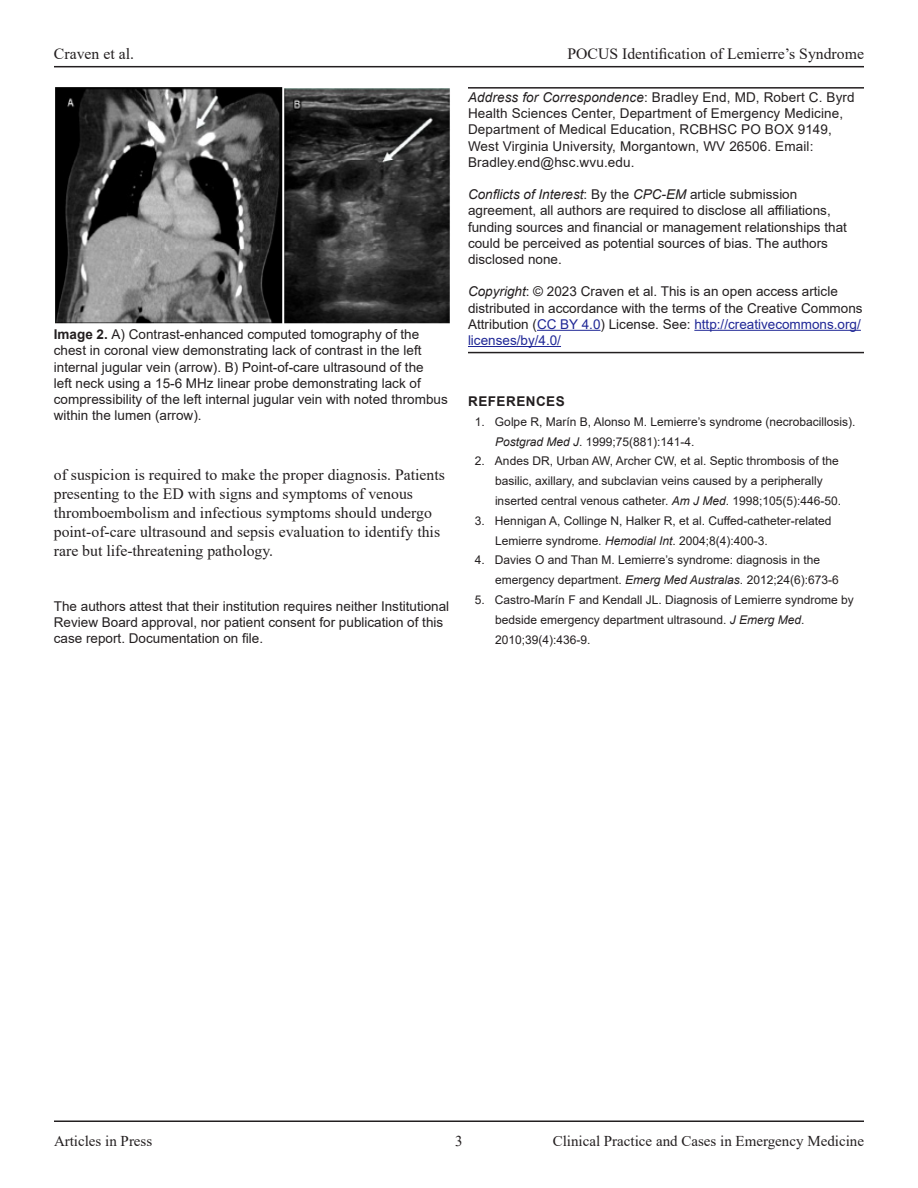
<style>
.page{position:relative;width:918px;height:1188px;background:#fff}
.page>*{position:absolute;margin:0;border:0;box-sizing:border-box;transform-origin:0 0}
.Body_Text{font:15.75px/18.9px "Times New Roman";color:#231f20}
.t1{font:15px "Times New Roman";color:#231f20}
.Figures_Tables_text{font:13.5px/16.2px "Arial";color:#231f20}
.Supervising_Section_Editor_Name{font:13.5px/16.2px "Arial";color:#231f20}
.Supervising_Section_Editor_Name-2{font:700 13.5px "Arial";letter-spacing:.035em;color:#231f20}
.References_Text_1-9{font:12px/19.8px "Arial";color:#231f20}
.s1{font-weight:700}
.s2{font-style:italic}
.s3{color:#1f2796}
</style>
<div class="page">
<hr style="left:54px;top:1120px;width:810px;height:2px;background:#231f20">
<hr style="left:54px;top:66px;width:810px;height:1px;background:#231f20">
<hr style="left:468px;top:87px;width:396px;height:2px;background:#231f20">
<hr style="left:537px;top:330px;width:64px;height:1px;background:#1f2796">
<hr style="left:694px;top:330px;width:167px;height:1px;background:#1f2796">
<hr style="left:468px;top:352px;width:396px;height:1px;background:#231f20">
<hr style="left:468px;top:346px;width:93px;height:1px;background:#1f2796">
<img style="left:55px;top:88px;width:395px;height:235px">
<p class="Body_Text" style="left:54px;top:44px;width:82px">Craven et al.</p>
<p class="Body_Text" style="left:567px;top:44px;width:298px">POCUS Identification of Lemierre’s Syndrome</p>
<p class="Figures_Tables_text" style="left:54px;top:326px;width:395px"><span class="s1">Image 2.</span> A) Contrast-enhanced computed tomography of the chest in coronal view demonstrating lack of contrast in the left internal jugular vein (arrow). B) Point-of-care ultrasound of the<br>left neck using a 15-6 MHz linear probe demonstrating lack of compressibility of the left internal jugular vein with noted thrombus within the lumen (arrow).</p>
<p class="Body_Text" style="left:54px;top:465px;width:393px">of suspicion is required to make the proper diagnosis. Patients presenting to the ED with signs and symptoms of venous thromboembolism and infectious symptoms should undergo point-of-care ultrasound and sepsis evaluation to identify this rare but life-threatening pathology.</p>
<p class="Supervising_Section_Editor_Name" style="left:54px;top:598px;width:397px">The authors attest that their institution requires neither Institutional<br>Review Board approval, nor patient consent for publication of this case report. Documentation on file.</p>
<p class="Figures_Tables_text" style="left:468px;top:89px;width:388px"><span class="s2">Address for Correspondence</span>: Bradley End, MD, Robert C. Byrd Health Sciences Center, Department of Emergency Medicine, Department of Medical Education, RCBHSC PO BOX 9149, West Virginia University, Morgantown, WV 26506. Email:<br>Bradley.end@hsc.wvu.edu.</p>
<p class="Figures_Tables_text" style="left:468px;top:186px;width:380px"><span class="s2">Conflicts of Interest</span>: By the <span class="s2">CPC-EM</span> article submission agreement, all authors are required to disclose all affiliations, funding sources and financial or management relationships that could be perceived as potential sources of bias. The authors disclosed none.</p>
<p class="Figures_Tables_text" style="left:468px;top:284px;width:396px"><span class="s2">Copyright</span>: © 2023 Craven et al. This is an open access article distributed in accordance with the terms of the Creative Commons Attribution (<span class="s3">CC BY 4.0</span>) License. See: <span class="s3">http://creativecommons.org/ licenses/by/4.0/</span></p>
<p class="Supervising_Section_Editor_Name-2" style="left:468px;top:392px;width:98px">REFERENCES</p>
<p class="References_Text_1-9" style="left:495px;top:412px;width:362px;text-indent:-20px">1. Golpe R, Marín B, Alonso M. Lemierre’s syndrome (necrobacillosis).<br><span class="s2">Postgrad Med J</span>. 1999;75(881):141-4.</p>
<p class="References_Text_1-9" style="left:495px;top:451px;width:348px;text-indent:-20px">2. Andes DR, Urban AW, Archer CW, et al. Septic thrombosis of the basilic, axillary, and subclavian veins caused by a peripherally inserted central venous catheter. <span class="s2">Am J Med</span>. 1998;105(5):446-50.</p>
<p class="References_Text_1-9" style="left:495px;top:511px;width:338px;text-indent:-20px">3. Hennigan A, Collinge N, Halker R, et al. Cuffed-catheter-related<br>Lemierre syndrome<span class="s2">. Hemodial Int</span>. 2004;8(4):400-3.</p>
<p class="References_Text_1-9" style="left:495px;top:550px;width:345px;text-indent:-20px">4. Davies O and Than M. Lemierre’s syndrome: diagnosis in the emergency department. <span class="s2">Emerg Med Australas</span>. 2012;24(6):673-6</p>
<p class="References_Text_1-9" style="left:495px;top:590px;width:360px;text-indent:-20px">5. Castro-Marín F and Kendall JL. Diagnosis of Lemierre syndrome by bedside emergency department ultrasound. <span class="s2">J Emerg Med</span>.<br>2010;39(4):436-9.</p>
<p class="t1" style="left:54px;top:1130px;width:100px">Articles in Press</p>
<p class="t1" style="left:455px;top:1130px;width:9px">3</p>
<p class="t1" style="left:553px;top:1130px;width:313px">Clinical Practice and Cases in Emergency Medicine</p>
</div>
